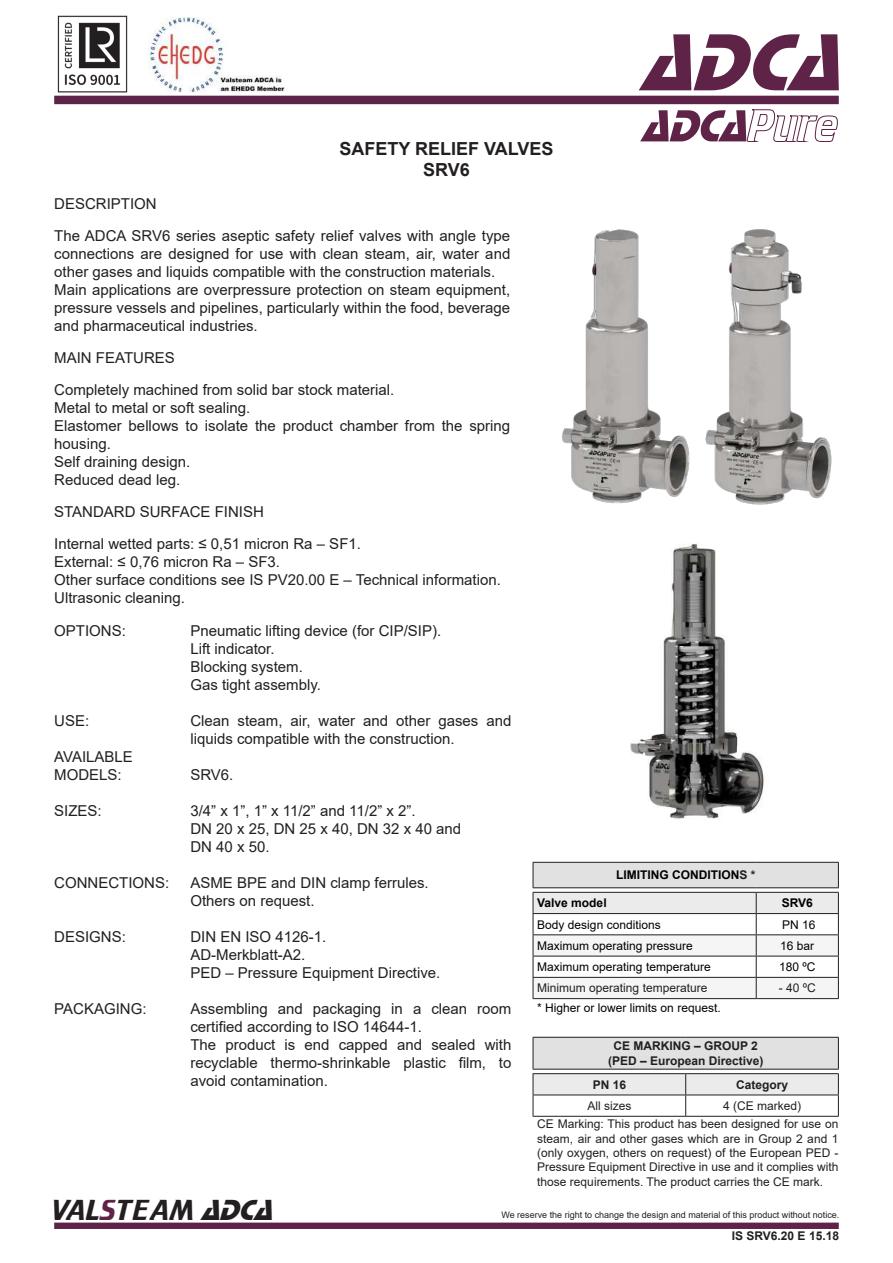
<style>
.page{position:relative;width:893px;height:1263px;background:#fff}
.page>*{position:absolute;margin:0;border:0;box-sizing:border-box;transform-origin:0 0}
.t1{font:italic 84px "Stop D";color:#5f2348}
.t2{font:30px "Trekker";color:#231f20}
.t3{font:700 18px/21.6px "Arial";color:#231f20;text-align:center}
.t4{font:15px/18px "Arial";color:#231f20}
.t5{font:12px/14.4px "Arial";color:#231f20}
.t6{font:12px "Arial";color:#000}
.t7{font:700 12px/14.4px "Arial";color:#231f20;text-align:center}
.t8{font:700 12px "Arial";color:#000}
.t9{font:9px "Arial";color:#231f20}
.s1{color:#231f20}
.s2{color:#5f2348}
.s3{font-family:"Stop D";font-style:italic}
</style>
<div class="page">
<div style="left:54px;top:96px;width:785px;height:8px;background:#5e2348"></div>
<div style="left:54px;top:1222px;width:785px;height:7px;background:#5f2348;border:2px solid #5f2348"></div>
<img style="left:57px;top:16px;width:71px;height:76px">
<svg style="left:640px;top:110px;width:198px;height:31px"></svg>
<img style="left:149px;top:17px;width:136px;height:75px">
<img style="left:562px;top:229px;width:270px;height:276px">
<img style="left:630px;top:544px;width:134px;height:275px">
<hr style="left:533px;top:862px;width:223px;height:1px;background:#231f20">
<hr style="left:756px;top:862px;width:83px;height:1px;background:#231f20">
<svg style="left:533px;top:863px;width:306px;height:136px"></svg>
<hr style="left:533px;top:913px;width:223px;height:1px;background:#231f20">
<hr style="left:756px;top:913px;width:83px;height:1px;background:#231f20">
<div style="left:533px;top:1037px;width:305px;height:32px;background:#e1e1e1"></div>
<hr style="left:533px;top:1037px;width:153px;height:1px;background:#231f20">
<hr style="left:533px;top:1038px;width:1px;height:31px;background:#231f20">
<hr style="left:686px;top:1037px;width:153px;height:1px;background:#231f20">
<hr style="left:838px;top:1038px;width:1px;height:31px;background:#231f20">
<hr style="left:533px;top:1069px;width:153px;height:1px;background:#231f20">
<hr style="left:686px;top:1069px;width:153px;height:1px;background:#231f20">
<hr style="left:533px;top:1073px;width:153px;height:1px;background:#231f20">
<hr style="left:686px;top:1073px;width:153px;height:1px;background:#231f20">
<svg style="left:533px;top:1074px;width:306px;height:42px"></svg>
<hr style="left:533px;top:1116px;width:153px;height:1px;background:#231f20">
<hr style="left:686px;top:1116px;width:153px;height:1px;background:#231f20">
<p class="t4" style="left:54px;top:194px;width:104px">DESCRIPTION</p>
<p class="t3" style="left:339px;top:138px;width:216px">SAFETY RELIEF VALVES<br>SRV6</p>
<p class="t4" style="left:54px;top:226px;width:458px">The ADCA SRV6 series aseptic safety relief valves with angle type connections are designed for use with clean steam, air, water and other gases and liquids compatible with the construction materials.<br>Main applications are overpressure protection on steam equipment, pressure vessels and pipelines, particularly within the food, beverage and pharmaceutical industries.</p>
<p class="t4" style="left:54px;top:348px;width:122px">MAIN FEATURES</p>
<p class="t4" style="left:54px;top:381px;width:458px">Completely machined from solid bar stock material.<br>Metal to metal or soft sealing.<br>Elastomer bellows to isolate the product chamber from the spring housing.<br>Self draining design.<br>Reduced dead leg.</p>
<p class="t4" style="left:54px;top:503px;width:211px">STANDARD SURFACE FINISH</p>
<p class="t4" style="left:54px;top:535px;width:448px">Internal wetted parts: ≤ 0,51 micron Ra – SF1.<br>External: ≤ 0,76 micron Ra – SF3.<br>Other surface conditions see IS PV20.00 E – Technical information.<br>Ultrasonic cleaning.</p>
<h1 class="t1" style="left:640px;top:14px;width:227px">ADCA</h1>
<p class="t4" style="left:54px;top:621px;width:73px">OPTIONS:</p>
<p class="t4" style="left:54px;top:711px;width:37px">USE:</p>
<p class="t4" style="left:54px;top:747px;width:80px">AVAILABLE<br>MODELS:</p>
<p class="t4" style="left:54px;top:801px;width:49px">SIZES:</p>
<p class="t4" style="left:54px;top:873px;width:117px">CONNECTIONS:</p>
<p class="t4" style="left:54px;top:927px;width:73px">DESIGNS:</p>
<p class="t4" style="left:54px;top:999px;width:94px">PACKAGING:</p>
<p class="t4" style="left:190px;top:621px;width:252px">Pneumatic lifting device (for CIP/SIP).<br>Lift indicator.<br>Blocking system.<br>Gas tight assembly.</p>
<p class="t4" style="left:190px;top:711px;width:322px">Clean steam, air, water and other gases and liquids compatible with the construction.</p>
<p class="t4" style="left:190px;top:765px;width:45px">SRV6.</p>
<p class="t4" style="left:190px;top:801px;width:272px">3/4” x 1”, 1” x 11/2” and 11/2” x 2”.<br>DN 20 x 25, DN 25 x 40, DN 32 x 40 and<br>DN 40 x 50.</p>
<p class="t4" style="left:190px;top:873px;width:240px">ASME BPE and DIN clamp ferrules.<br>Others on request.</p>
<p class="t4" style="left:190px;top:927px;width:252px">DIN EN ISO 4126-1.<br>AD-Merkblatt-A2.<br>PED – Pressure Equipment Directive.</p>
<p class="t4" style="left:190px;top:999px;width:323px">Assembling and packaging in a clean room certified according to ISO 14644-1.<br>The product is end capped and sealed with recyclable thermo-shrinkable plastic film, to avoid contamination.</p>
<p class="t8" style="left:616px;top:867px;width:141px">LIMITING CONDITION<span class="s1">S *</span></p>
<p class="t8" style="left:537px;top:895px;width:71px">Valve model</p>
<p class="t8" style="left:782px;top:895px;width:33px">SRV6</p>
<p class="t6" style="left:537px;top:916px;width:125px">Body design conditions</p>
<p class="t6" style="left:782px;top:916px;width:35px">PN 16</p>
<p class="t6" style="left:537px;top:937px;width:157px">Maximum operating pressure</p>
<p class="t6" style="left:780px;top:937px;width:36px">16 bar</p>
<p class="t6" style="left:537px;top:959px;width:175px">Maximum operating temperature</p>
<p class="t6" style="left:779px;top:959px;width:38px">180 ºC</p>
<p class="t5" style="left:537px;top:981px;width:172px">Minimum operating temperature</p>
<p class="t5" style="left:779px;top:981px;width:39px">- 40 ºC</p>
<p class="t6" style="left:537px;top:999px;width:185px">* Higher or lower limits on request.</p>
<p class="t7" style="left:608px;top:1039px;width:157px">CE MARKING – GROUP 2 (PED – European Directive)</p>
<p class="t7" style="left:593px;top:1077px;width:35px">PN 16</p>
<p class="t7" style="left:736px;top:1077px;width:54px">Category</p>
<p class="t5" style="left:587px;top:1098px;width:46px">All sizes</p>
<p class="t5" style="left:537px;top:1096px;width:303px;line-height:18.1px;text-indent:186px">4 (CE marked)<br>CE Marking: This product has been designed for use on</p>
<p class="t5" style="left:537px;top:1131px;width:303px;text-align:justify">steam, air and other gases which are in Group 2 and 1 (only oxygen, others on request) of the European PED - Pressure Equipment Directive in use and it complies with those requirements. The product carries the CE mark.</p>
<h2 class="t2" style="left:51px;top:1193px;width:232px">VAL<span class="s2">S</span>TEAM <span class="s3">ADCA</span></h2>
<p class="t9" style="left:501px;top:1209px;width:340px">We reserve the right to change the design and material of this product without notice.</p>
<p class="t7" style="left:732px;top:1228px;width:109px">IS SRV6.20 E 15.18</p>
</div>
